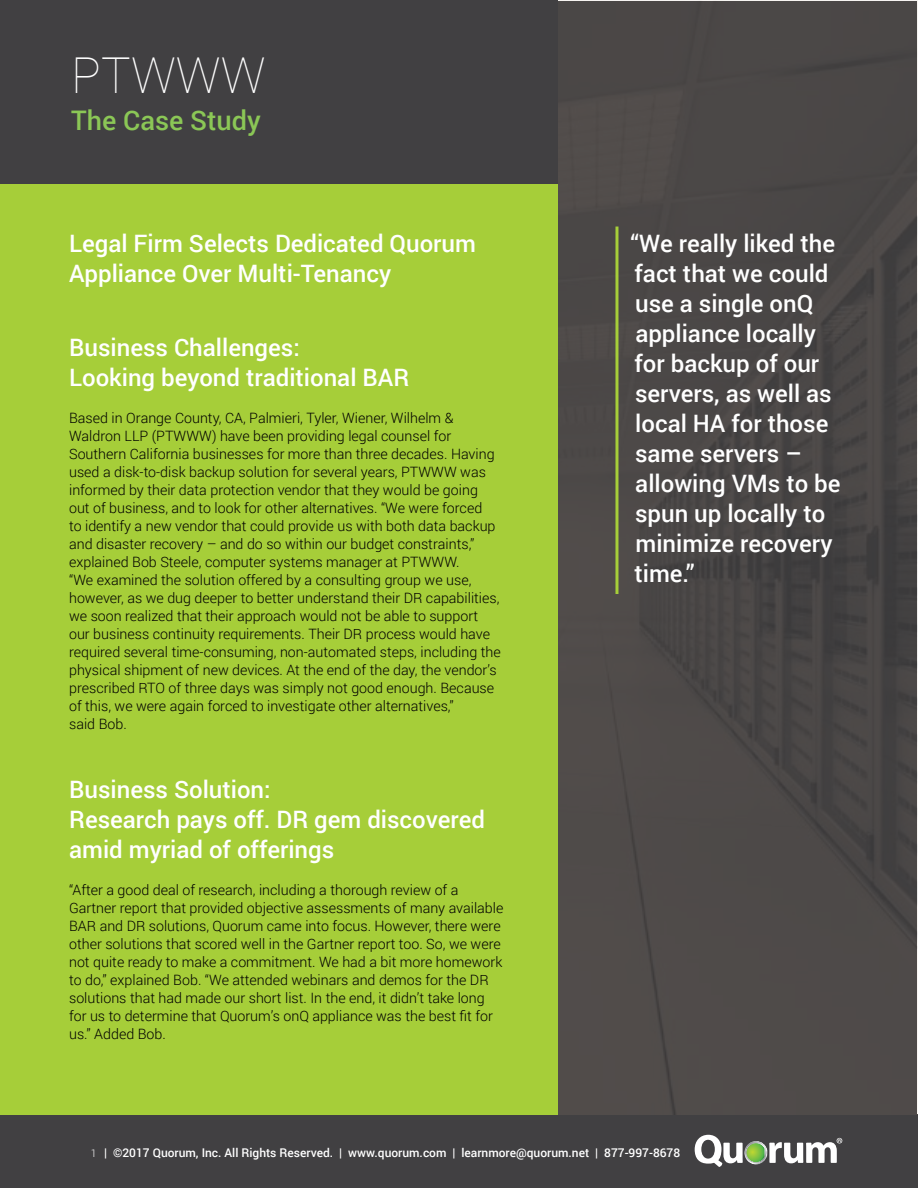
<style>
.page{position:relative;width:918px;height:1188px;background:#fff}
.page>*{position:absolute;margin:0;border:0;box-sizing:border-box;transform-origin:0 0}
.t1{font:100 49.5px "Roboto";color:#fff}
.t2{font:500 27px "Roboto";color:#8bc756}
.t3{font:500 24px/30px "Roboto";color:#fff}
.t4{font:300 14.25px/18px "Roboto";color:#000}
.t5{font:500 12px "Roboto";color:#fff}
.s1{font-weight:300;font-size:10.5px}
</style>
<div class="page">
<div style="left:0;top:1115px;width:918px;height:73px;background:#414042"></div>
<svg style="left:695px;top:1135px;width:147px;height:32px"></svg>
<img style="left:558px;top:1px;width:359px;height:1114px">
<div style="left:0;top:176px;width:558px;height:939px;background:#a6ce39"></div>
<div style="left:0;top:0;width:558px;height:184px;background:#414042"></div>
<hr style="left:615px;top:227px;width:3px;height:367px;background:#a6ce39">
<h1 class="t1" style="left:71px;top:54px;width:196px">PTWWW</h1>
<h2 class="t2" style="left:71px;top:109px;width:191px">The Case Study</h2>
<h3 class="t3" style="left:69px;top:230px;width:408px">Legal Firm Selects Dedicated Quorum<br>Appliance Over Multi- Tenancy</h3>
<h3 class="t3" style="left:69px;top:335px;width:342px">Business Challenges:<br>Looking beyond traditional BAR</h3>
<p class="t4" style="left:69px;top:410px;width:433px">Based in Orange County, CA, Palmieri, Tyler, Wiener, Wilhelm &amp; Waldron LLP (PTWWW) have been providing legal counsel for Southern California businesses for more than three decades. Having used a disk-to-disk backup solution for several years, PTWWW was informed by their data protection vendor that they would be going out of business, and to look for other alternatives. “We were forced<br>to identify a new vendor that could provide us with both data backup and disaster recovery – and do so within our budget constraints,” explained Bob Steele, computer systems manager at PTWWW.<br>“We examined the solution offered by a consulting group we use, however, as we dug deeper to better understand their DR capabilities, we soon realized that their approach would not be able to support our business continuity requirements. Their DR process would have required several time-consuming, non-automated steps, including the physical shipment of new devices. At the end of the day, the vendor’s prescribed RTO of three days was simply not good enough. Because of this, we were again forced to investigate other alternatives,”<br>said Bob.</p>
<h3 class="t3" style="left:69px;top:777px;width:417px">Business Solution:<br>Research pays off. DR gem discovered amid myriad of offerings</h3>
<p class="t4" style="left:69px;top:882px;width:436px">“After a good deal of research, including a thorough review of a Gartner report that provided objective assessments of many available BAR and DR solutions, Quorum came into focus. However, there were other solutions that scored well in the Gartner report too. So, we were not quite ready to make a commitment. We had a bit more homework to do,” explained Bob. “We attended webinars and demos for the DR solutions that had made our short list. In the end, it didn’t take long for us to determine that Quorum’s onQ appliance was the best fit for us.” Added Bob.</p>
<h3 class="t3" style="left:630px;top:230px;width:212px">“We really liked the fact that we could use a single onQ appliance locally for backup of our servers, as well as local HA for those same servers – allowing VMs to be spun up locally to minimize recovery time.”</h3>
<p class="t5" style="left:91px;top:1148px;width:591px"><span class="s1">1</span> | ©2017 Quorum, Inc. All Rights Reserved. | www.quorum.com | learnmore@quorum.net | 877-997-8678</p>
</div>
